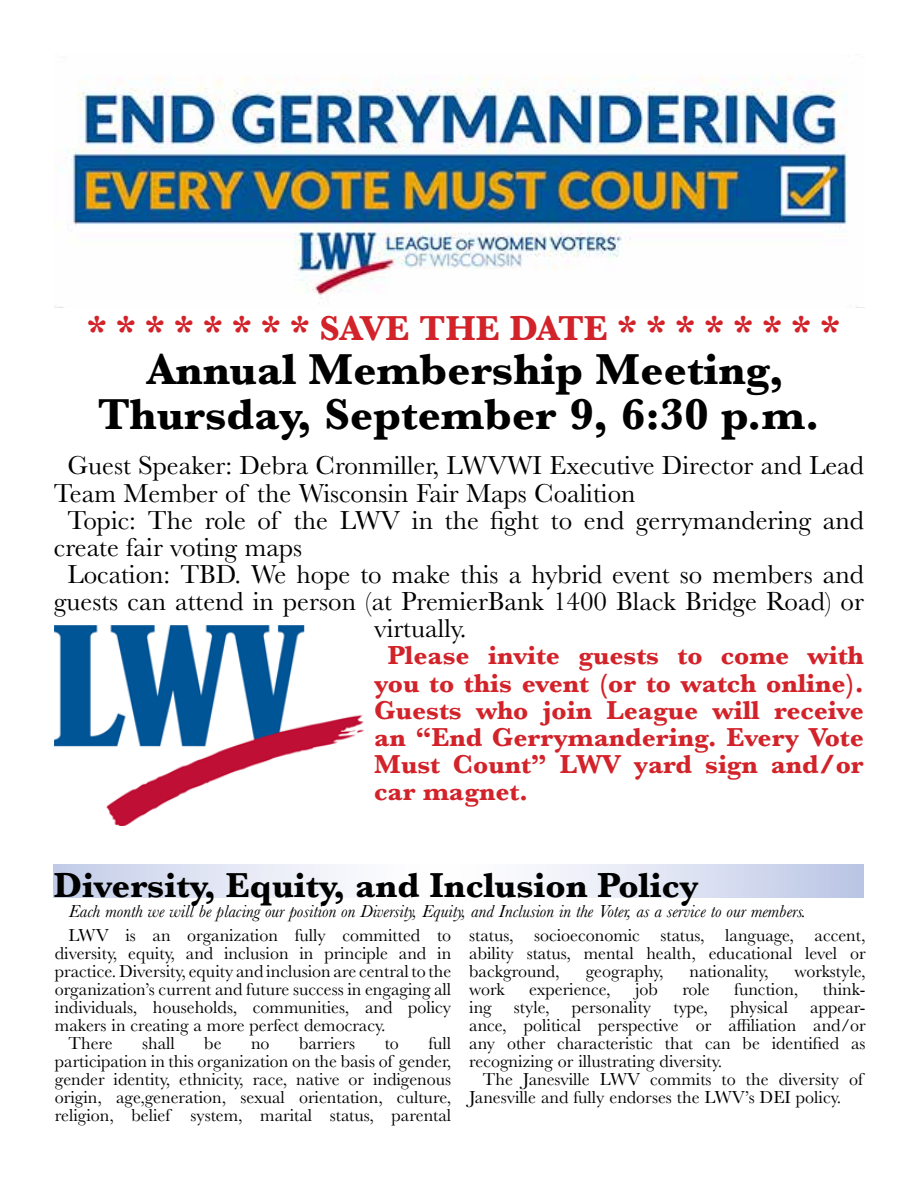
<style>
.page{position:relative;width:918px;height:1188px;background:#fff}
.page>*{position:absolute;margin:0;border:0;box-sizing:border-box;transform-origin:0 0}
.t1{font:700 45px/45.2px "Baskerville";color:#000;text-align:center}
.t2{font:700 36px "Baskerville";color:#000}
.t3{font:700 36px "Baskerville";color:#d2232a}
.t4{font:27px "Baskerville";color:#000}
.t5{font:700 27px/27.2px "Baskerville";color:#d2232a;text-align:justify}
.t6{font:18px/18.1px "Baskerville";color:#000;text-align:justify}
.t7{font:italic 18px "Baskerville";color:#000}
</style>
<div class="page">
<svg style="left:53px;top:864px;width:811px;height:34px"></svg>
<img style="left:55px;top:626px;width:310px;height:200px">
<div style="left:328px;top:626px;width:40px;height:63px;background:#fff"></div>
<img style="left:55px;top:76px;width:810px;height:232px">
<h2 class="t3" style="left:87px;top:303px;width:754px">* * * * * * * * SAVE THE DATE * * * * * * * *</h2>
<h1 class="t1" style="left:98px;top:347px;width:724px">Annual Membership Meeting,<br>Thursday, September 9, 6:30 p.m.</h1>
<h3 class="t4" style="left:67px;top:448px;width:798px">Guest Speaker: Debra Cronmiller, LWVWI Executive Director and Lead</h3>
<h3 class="t4" style="left:54px;top:476px;width:583px">Team Member of the Wisconsin Fair Maps Coalition</h3>
<h3 class="t4" style="left:67px;top:503px;width:798px">Topic: The role of the LWV in the fight to end gerrymandering and</h3>
<h3 class="t4" style="left:54px;top:530px;width:250px">create fair voting maps</h3>
<h3 class="t4" style="left:67px;top:557px;width:798px">Location: TBD. We hope to make this a hybrid event so members and</h3>
<h3 class="t4" style="left:54px;top:584px;width:812px">guests can attend in person (at PremierBank 1400 Black Bridge Road) or</h3>
<h3 class="t4" style="left:374px;top:611px;width:94px">virtually.</h3>
<h3 class="t5" style="left:374px;top:642px;width:491px;text-indent:14px">Please invite guests to come with you to this event (or to watch online).<br>Guests who join League will receive an “End Gerrymandering. Every Vote Must Count” LWV yard sign and/or car magnet.</h3>
<h2 class="t2" style="left:53px;top:860px;width:647px">Diversity, Equity, and Inclusion Policy</h2>
<p class="t7" style="left:69px;top:899px;width:739px">Each month we will be placing our position on Diversity, Equity, and Inclusion in the Voter, as a service to our members.</p>
<p class="t6" style="left:68px;top:926px;width:384px">LWV is an organization fully committed to</p>
<p class="t6" style="left:55px;top:944px;width:398px">diversity, equity, and inclusion in principle and in</p>
<p class="t6" style="left:55px;top:962px;width:398px">practice. Diversity, equity and inclusion are central to the</p>
<p class="t6" style="left:55px;top:980px;width:398px">organization’s current and future success in engaging all</p>
<p class="t6" style="left:55px;top:998px;width:398px">individuals, households, communities, and policy</p>
<p class="t6" style="left:55px;top:1016px;width:332px">makers in creating a more perfect democracy.</p>
<p class="t6" style="left:68px;top:1034px;width:46px">There</p>
<p class="t6" style="left:142px;top:1034px;width:34px">shall</p>
<p class="t6" style="left:204px;top:1034px;width:19px">be</p>
<p class="t6" style="left:251px;top:1034px;width:20px">no</p>
<p class="t6" style="left:299px;top:1034px;width:58px">barriers</p>
<p class="t6" style="left:385px;top:1034px;width:16px">to</p>
<p class="t6" style="left:55px;top:1034px;width:398px;text-indent:373px">full participation in this organization on the basis of gender, gender identity, ethnicity, race, native or indigenous origin, age,generation, sexual orientation, culture, religion, belief system, marital status, parental</p>
<p class="t6" style="left:469px;top:926px;width:398px">status, socioeconomic status, language, accent, ability status, mental health, educational level or background,</p>
<p class="t6" style="left:586px;top:962px;width:79px">geography,</p>
<p class="t6" style="left:690px;top:962px;width:81px">nationality,</p>
<p class="t6" style="left:794px;top:962px;width:73px">workstyle,</p>
<p class="t6" style="left:469px;top:980px;width:37px">work</p>
<p class="t6" style="left:529px;top:980px;width:83px">experience,</p>
<p class="t6" style="left:635px;top:980px;width:24px">job</p>
<p class="t6" style="left:682px;top:980px;width:29px">role</p>
<p class="t6" style="left:734px;top:980px;width:66px">function,</p>
<p class="t6" style="left:469px;top:980px;width:398px;text-indent:354px">think&shy;ing style, personality type, physical appear&shy;ance, political perspective or affiliation and/or any other characteristic that can be identified as recognizing or illustrating diversity.</p>
<p class="t6" style="left:469px;top:1071px;width:395px;text-indent:14px">The Janesville LWV commits to the diversity of<br>Janesville and fully endorses the LWV’s DEI policy.</p>
</div>
